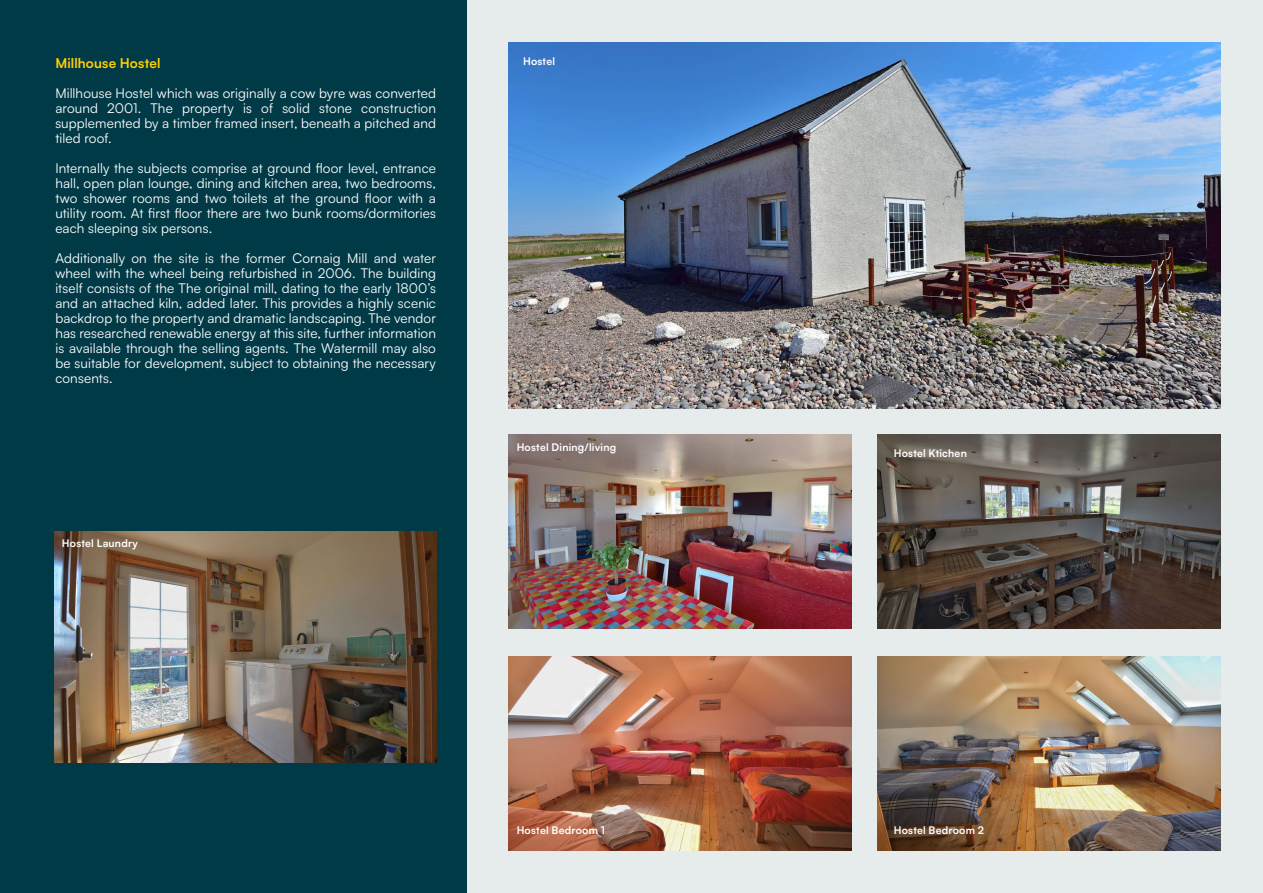
<style>
.page{position:relative;width:1263px;height:893px;background:#fff}
.page>*{position:absolute;margin:0;border:0;box-sizing:border-box;transform-origin:0 0}
.Text{font:13.5px/15px "Satoshi";letter-spacing:.01em;color:#fff;text-align:justify}
.Headings{font:700 13.5px "Satoshi";letter-spacing:.01em;color:#fed105}
.Headings-2{font:700 10.5px "Satoshi";letter-spacing:.02em;color:#fff}
</style>
<div class="page">
<div style="left:0;top:0;width:466px;height:893px;background:#003a47"></div>
<div style="left:466px;top:0;width:797px;height:893px;background:#e6ebec"></div>
<img style="left:508px;top:43px;width:712px;height:365px">
<img style="left:54px;top:532px;width:382px;height:231px">
<img style="left:508px;top:435px;width:344px;height:194px">
<img style="left:877px;top:435px;width:343px;height:194px">
<img style="left:877px;top:656px;width:343px;height:194px">
<img style="left:508px;top:656px;width:344px;height:194px">
<p class="Headings" style="left:55px;top:53px;width:107px">Millhouse Hostel</p>
<p class="Text" style="left:55px;top:85px;width:382px">Millhouse Hostel which was originally a cow byre was converted around 2001. The property is of solid stone construction supplemented by a timber framed insert, beneath a pitched and tiled roof.</p>
<p class="Text" style="left:55px;top:160px;width:382px">Internally the subjects comprise at ground floor level, entrance hall, open plan lounge, dining and kitchen area, two bedrooms, two shower rooms and two toilets at the ground floor with a utility room. At first floor there are two bunk rooms/dormitories each sleeping six persons.</p>
<p class="Text" style="left:55px;top:250px;width:382px">Additionally on the site is the former Cornaig Mill and water wheel with the wheel being refurbished in 2006. The building itself consists of the The original mill, dating to the early 1800’s and an attached kiln, added later. This provides a highly scenic backdrop to the property and dramatic landscaping. The vendor has researched renewable energy at this site, further information is available through the selling agents. The Watermill may also be suitable for development, subject to obtaining the necessary consents.</p>
<p class="Headings-2" style="left:62px;top:536px;width:78px">Hostel Laundry</p>
<p class="Headings-2" style="left:523px;top:53px;width:34px">Hostel</p>
<p class="Headings-2" style="left:517px;top:439px;width:101px">Hostel Dining/living</p>
<p class="Headings-2" style="left:894px;top:446px;width:75px">Hostel Ktichen</p>
<p class="Headings-2" style="left:517px;top:822px;width:90px">Hostel Bedroom 1</p>
<p class="Headings-2" style="left:894px;top:822px;width:92px">Hostel Bedroom 2</p>
</div>
